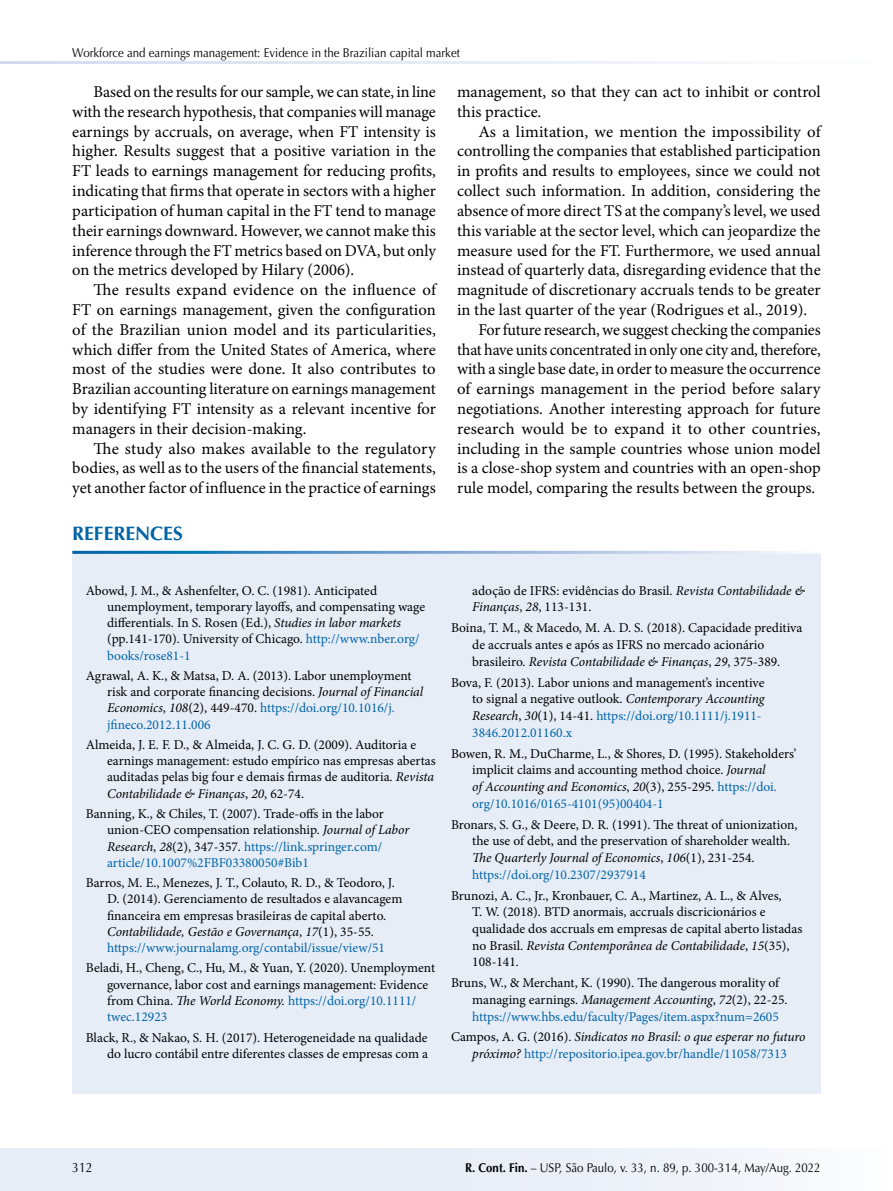
<style>
.page{position:relative;width:893px;height:1191px;background:#fff}
.page>*{position:absolute;margin:0;border:0;box-sizing:border-box;transform-origin:0 0}
.t1{font:700 19.5px "Optima LT Std";color:#0064a7}
.t2{font:16.5px/19.8px "Minion Pro";letter-spacing:-.005em;color:#000;text-align:justify}
.t3{font:16.5px "Minion Pro";letter-spacing:.015em;color:#000}
.t4{font:13.5px/16.2px "Minion Pro";color:#000}
.t5{font:13.5px/16.6px "Minion Pro";color:#0064a7;text-align:center}
.t6{font:13.5px "Optima LT Std";color:#000;scale:.9 1}
.t7{font:12.75px "Optima LT Std";color:#000;scale:.9 1}
.s1{font-style:italic}
.s2{color:#0064a7}
.s3{color:#000}
.s4{font-style:italic;color:#000}
.s5{font-weight:700}
.s6{font-style:inherit}
</style>
<div class="page">
<div style="left:0;top:1148px;width:893px;height:43px;background:#e7edf7"></div>
<hr style="left:0;top:61px;width:893px;height:3px;background:#cfdbee">
<div style="left:72px;top:553px;width:749px;height:540px;background:#e7edf7"></div>
<hr style="left:72px;top:551px;width:749px;height:3px;background:#fff">
<p class="t7" style="left:72px;top:45px;width:432px">Workforce and earnings management: Evidence in the Brazilian capital market</p>
<p class="t2" style="left:72px;top:82px;width:365px;text-indent:21px">Based on the results for our sample, we can state, in line with the research hypothesis, that companies will manage earnings by accruals, on average, when FT intensity is higher. Results suggest that a positive variation in the FT leads to earnings management for reducing profits, indicating that firms that operate in sectors with a higher participation of human capital in the FT tend to manage their earnings downward. However, we cannot make this inference through the FT metrics based on DVA, but only on the metrics developed by Hilary (2006).</p>
<p class="t2" style="left:72px;top:280px;width:365px;text-indent:21px">The results expand evidence on the influence of FT on earnings management, given the configuration of the Brazilian union model and its particularities, which differ from the United States of America, where most of the studies were done. It also contributes to Brazilian accounting literature on earnings management by identifying FT intensity as a relevant incentive for managers in their decision-making.</p>
<p class="t2" style="left:72px;top:438px;width:365px;text-indent:21px">The study also makes available to the regulatory bodies, as well as to the users of the financial statements, yet another factor of influence in the practice of earnings</p>
<h1 class="t1" style="left:72px;top:522px;width:112px">REFERENCES</h1>
<p class="t2" style="left:457px;top:82px;width:365px">management, so that they can act to inhibit or control this practice.</p>
<p class="t2" style="left:478px;top:122px;width:344px">As a limitation, we mention the impossibility of</p>
<p class="t2" style="left:457px;top:141px;width:365px">controlling the companies that established participation</p>
<p class="t2" style="left:457px;top:161px;width:365px">in profits and results to employees, since we could not</p>
<p class="t2" style="left:457px;top:181px;width:365px">collect such information. In addition, considering the</p>
<p class="t2" style="left:457px;top:201px;width:365px">absence of more direct TS at the company’s level, we used</p>
<p class="t2" style="left:457px;top:221px;width:365px">this variable at the sector level, which can jeopardize the</p>
<p class="t2" style="left:457px;top:240px;width:365px">measure used for the FT. Furthermore, we used annual</p>
<p class="t2" style="left:457px;top:260px;width:365px">instead of quarterly data, disregarding evidence that the</p>
<p class="t2" style="left:457px;top:280px;width:365px">magnitude of discretionary accruals tends to be greater</p>
<p class="t2" style="left:457px;top:300px;width:352px">in the last quarter of the year (Rodrigues et al., 2019).</p>
<p class="t2" style="left:478px;top:320px;width:344px">For future research, we suggest checking the companies</p>
<p class="t2" style="left:457px;top:339px;width:365px">that have units concentrated in only one city and, therefore,</p>
<p class="t2" style="left:457px;top:359px;width:365px">with a single base date, in order to measure the occurrence</p>
<p class="t2" style="left:457px;top:379px;width:365px">of earnings management in the period before salary</p>
<p class="t2" style="left:457px;top:399px;width:365px">negotiations. Another interesting approach for future</p>
<p class="t3" style="left:457px;top:417px;width:365px">research would be to expand it to other countries,</p>
<p class="t2" style="left:457px;top:438px;width:365px">including in the sample countries whose union model</p>
<p class="t2" style="left:457px;top:458px;width:365px">is a close-shop system and countries with an open-shop</p>
<p class="t2" style="left:457px;top:478px;width:359px">rule model, comparing the results between the groups.</p>
<p class="t4" style="left:107px;top:582px;width:320px;text-indent:-21px">Abowd, J. M., &amp; Ashenfelter, O. C. (1981). Anticipated unemployment, temporary layoffs, and compensating wage differentials. In S. Rosen (Ed.), <span class="s1">Studies in labor markets </span>(pp.141-170). University of Chicago. <span class="s2">http://www.nber.org/ books/rose81-1</span></p>
<p class="t4" style="left:107px;top:667px;width:318px;text-indent:-21px">Agrawal, A. K., &amp; Matsa, D. A. (2013). Labor unemployment risk and corporate financing decisions. <span class="s1">Journal of Financial Economics</span>, <span class="s1">108</span>(2), 449-470. <span class="s2">https://doi.org/10.1016/j. jfineco.2012.11.006</span></p>
<p class="t4" style="left:107px;top:736px;width:330px;text-indent:-21px">Almeida, J. E. F. D., &amp; Almeida, J. C. G. D. (2009). Auditoria e earnings management: estudo empírico nas empresas abertas auditadas pelas big four e demais firmas de auditoria. <span class="s1">Revista Contabilidade &amp; Finanças</span>, <span class="s1">20</span>, 62-74.</p>
<p class="t4" style="left:107px;top:805px;width:304px;text-indent:-21px">Banning, K., &amp; Chiles, T. (2007). Trade-offs in the labor union-CEO compensation relationship. <span class="s1">Journal of Labor Research</span>, <span class="s1">28</span>(2), 347-357. <span class="s2">https://link.springer.com/ article/10.1007%2FBF03380050#Bib1</span></p>
<p class="t4" style="left:107px;top:875px;width:297px;text-indent:-21px">Barros, M. E., Menezes, J. T., Colauto, R. D., &amp; Teodoro, J.<br>D. (2014). Gerenciamento de resultados e alavancagem financeira em empresas brasileiras de capital aberto.<br><span class="s1">Contabilidade, Gestão e Governança</span>, <span class="s1">17</span>(1), 35-55. <span class="s2">https://www.journalamg.org/contabil/issue/view/51</span></p>
<p class="t4" style="left:107px;top:960px;width:330px;text-indent:-21px">Beladi, H., Cheng, C., Hu, M., &amp; Yuan, Y. (2020). Unemployment governance, labor cost and earnings management: Evidence from China. <span class="s1">The World Economy.</span> <span class="s2">https://doi.org/10.1111/ twec.12923</span></p>
<p class="t4" style="left:86px;top:1029px;width:344px;text-align:right">Black, R., &amp; Nakao, S. H. (2017). Heterogeneidade na qualidade do lucro contábil entre diferentes classes de empresas com a</p>
<p class="t4" style="left:472px;top:582px;width:334px;line-height:16.6px">adoção de IFRS: evidências do Brasil. <span class="s1">Revista Contabilidade &amp;<br>Finanças</span>, <span class="s1">28</span>, 113-131.</p>
<p class="t4" style="left:472px;top:619px;width:332px;line-height:16.6px;text-indent:-21px">Boina, T. M., &amp; Macedo, M. A. D. S. (2018). Capacidade preditiva de accruals antes e após as IFRS no mercado acionário brasileiro. <span class="s1">Revista Contabilidade &amp; Finanças</span>, <span class="s1">29</span>, 375-389.</p>
<p class="t4" style="left:472px;top:674px;width:294px;line-height:16.6px;text-indent:-21px">Bova, F. (2013). Labor unions and management’s incentive to signal a negative outlook. <span class="s1">Contemporary Accounting Research</span>, <span class="s1">30</span>(1), 14-41. <span class="s2">https://doi.org/10.1111/j.1911- 3846.2012.01160.x</span></p>
<p class="t4" style="left:472px;top:745px;width:326px;line-height:16.6px;text-indent:-21px">Bowen, R. M., DuCharme, L., &amp; Shores, D. (1995). Stakeholders’ implicit claims and accounting method choice. <span class="s1">Journal<br>of Accounting and Economics</span>, <span class="s1">20</span>(3), 255-295. <span class="s2">https://doi. org/10.1016/0165-4101(95)00404-1</span></p>
<p class="t4" style="left:472px;top:816px;width:327px;line-height:16.6px;text-indent:-21px">Bronars, S. G., &amp; Deere, D. R. (1991). The threat of unionization, the use of debt, and the preservation of shareholder wealth.<br><span class="s1">The Quarterly Journal of Economics</span>, <span class="s1">106</span>(1), 231-254. <span class="s2">https://doi.org/10.2307/2937914</span></p>
<p class="t4" style="left:472px;top:887px;width:332px;line-height:16.6px;text-indent:-21px">Brunozi, A. C., Jr., Kronbauer, C. A., Martinez, A. L., &amp; Alves,<br>T. W. (2018). BTD anormais, accruals discricionários e qualidade dos accruals em empresas de capital aberto listadas no Brasil. <span class="s1">Revista Contemporânea de Contabilidade</span>, <span class="s1">15</span>(35), 108-141.</p>
<p class="t4" style="left:472px;top:974px;width:317px;line-height:16.6px;text-indent:-21px">Bruns, W., &amp; Merchant, K. (1990). The dangerous morality of managing earnings. <span class="s1">Management Accounting</span>, <span class="s1">72</span>(2), 22-25. <span class="s2">https://www.hbs.edu/faculty/Pages/item.aspx?num=2605</span></p>
<p class="t5" style="left:451px;top:1028px;width:356px"><span class="s3">Campos, A. G. (2016).</span> <span class="s4">Sindicatos no Brasil: o que esperar no futuro próximo?</span> http://repositorio.ipea.gov.br/handle/11058/7313</p>
<p class="t6" style="left:72px;top:1160px;width:24px">312</p>
<p class="t7" style="left:465px;top:1160px;width:396px"><span class="s5">R. Cont. Fin.</span> – USP, São Paulo, v. 33, n. 89, p. 300-<span class="s6">314</span>, May<span class="s6">/</span>Aug. 2022</p>
</div>
